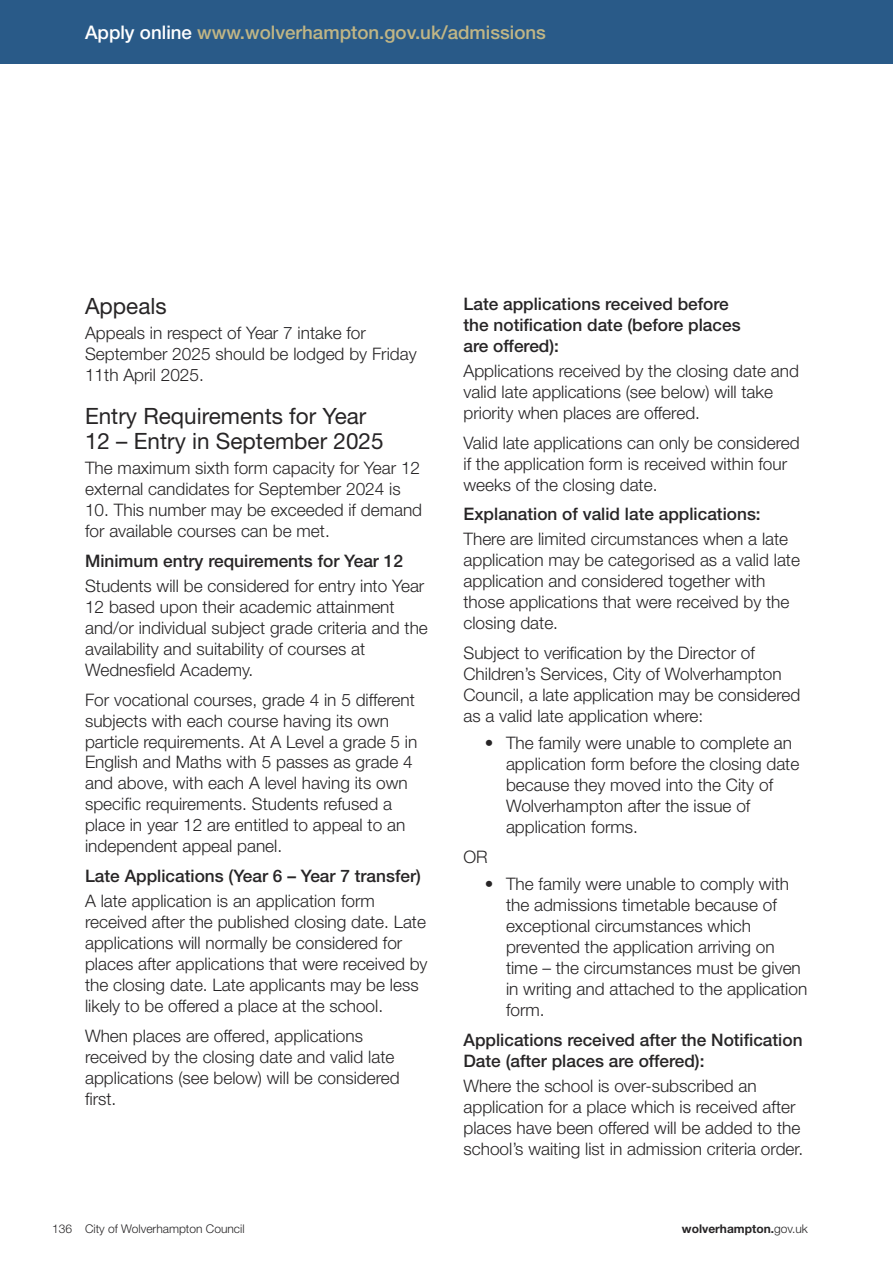
<style>
.page{position:relative;width:893px;height:1263px;background:#fff}
.page>*{position:absolute;margin:0;border:0;box-sizing:border-box;transform-origin:0 0}
.t1{font:22.5px/25.5px "Helvetica Neue LT Std";color:#272526}
.t2{font:500 18.75px "Helvetica Neue LT Std";color:#c1b685}
.t3{font:300 17.25px/21px "Helvetica Neue LT Std";color:#272526}
.t4{font:500 17.25px/21px "Helvetica Neue LT Std";color:#272526}
.t5{font:300 12px "Helvetica Neue LT Std";color:#272526}
.t6{font:700 12px "Helvetica Neue LT Std";color:#272526}
.s1{color:#fff}
.s2{font-weight:300}
</style>
<div class="page">
<div style="left:0;top:0;width:893px;height:64px;background:#295a88"></div>
<p class="t2" style="left:85px;top:26px;width:462px"><span class="s1">Apply online</span> www.wolverhampton.gov.uk/admissions</p>
<p class="t1" style="left:85px;top:295px;width:83px">Appeals</p>
<p class="t3" style="left:85px;top:324px;width:333px">Appeals in respect of Year 7 intake for<br>September 2025 should be lodged by Friday<br>11th April 2025.</p>
<p class="t1" style="left:85px;top:405px;width:300px">Entry Requirements for Year<br>12 – Entry in September 2025</p>
<p class="t3" style="left:85px;top:459px;width:337px">The maximum sixth form capacity for Year 12 external candidates for September 2024 is</p>
<p class="t3" style="left:85px;top:501px;width:339px">10. This number may be exceeded if demand for available courses can be met.</p>
<p class="t4" style="left:85px;top:552px;width:319px">Minimum entry requirements for Year 12</p>
<p class="t3" style="left:85px;top:577px;width:344px">Students will be considered for entry into Year 12 based upon their academic attainment and/or individual subject grade criteria and the availability and suitability of courses at Wednesfield Academy.</p>
<p class="t3" style="left:85px;top:691px;width:334px">For vocational courses, grade 4 in 5 different subjects with each course having its own particle requirements. At A Level a grade 5 in English and Maths with 5 passes as grade 4 and above, with each A level having its own specific requirements. Students refused a place in year 12 are entitled to appeal to an independent appeal panel.</p>
<p class="t4" style="left:85px;top:867px;width:337px">Late Applications (Year 6 – Year 7 transfer)</p>
<p class="t3" style="left:85px;top:892px;width:344px">A late application is an application form received after the published closing date. Late applications will normally be considered for places after applications that were received by the closing date. Late applicants may be less likely to be offered a place at the school.</p>
<p class="t3" style="left:85px;top:1027px;width:316px">When places are offered, applications received by the closing date and valid late applications (see below) will be considered first.</p>
<p class="t4" style="left:463px;top:295px;width:279px">Late applications received before the notification date (before places are offered):</p>
<p class="t3" style="left:463px;top:362px;width:337px">Applications received by the closing date and valid late applications (see below) will take priority when places are offered.</p>
<p class="t3" style="left:463px;top:434px;width:338px">Valid late applications can only be considered if the application form is received within four weeks of the closing date.</p>
<p class="t4" style="left:463px;top:505px;width:299px">Explanation of valid late applications:</p>
<p class="t3" style="left:463px;top:530px;width:338px">There are limited circumstances when a late application may be categorised as a valid late application and considered together with those applications that were received by the closing date.</p>
<p class="t3" style="left:463px;top:644px;width:338px">Subject to verification by the Director of Children’s Services, City of Wolverhampton Council, a late application may be considered as a valid late application where:</p>
<p class="t3" style="left:506px;top:734px;width:295px;text-indent:-21px">• The family were unable to complete an application form before the closing date because they moved into the City of Wolverhampton after the issue of application forms.</p>
<p class="t3" style="left:463px;top:848px;width:26px">OR</p>
<p class="t3" style="left:506px;top:875px;width:303px;text-indent:-21px">• The family were unable to comply with the admissions timetable because of exceptional circumstances which prevented the application arriving on time – the circumstances must be given in writing and attached to the application form.</p>
<p class="t4" style="left:463px;top:1031px;width:341px">Applications received after the Notification<br>Date (after places are offered):</p>
<p class="t3" style="left:463px;top:1077px;width:341px">Where the school is over-subscribed an application for a place which is received after places have been offered will be added to the school’s waiting list in admission criteria order.</p>
<p class="t5" style="left:52px;top:1225px;width:22px">136</p>
<p class="t5" style="left:85px;top:1225px;width:161px">City of Wolverhampton Council</p>
<p class="t6" style="left:682px;top:1225px;width:127px">wolverhampton.<span class="s2">gov.uk</span></p>
</div>
